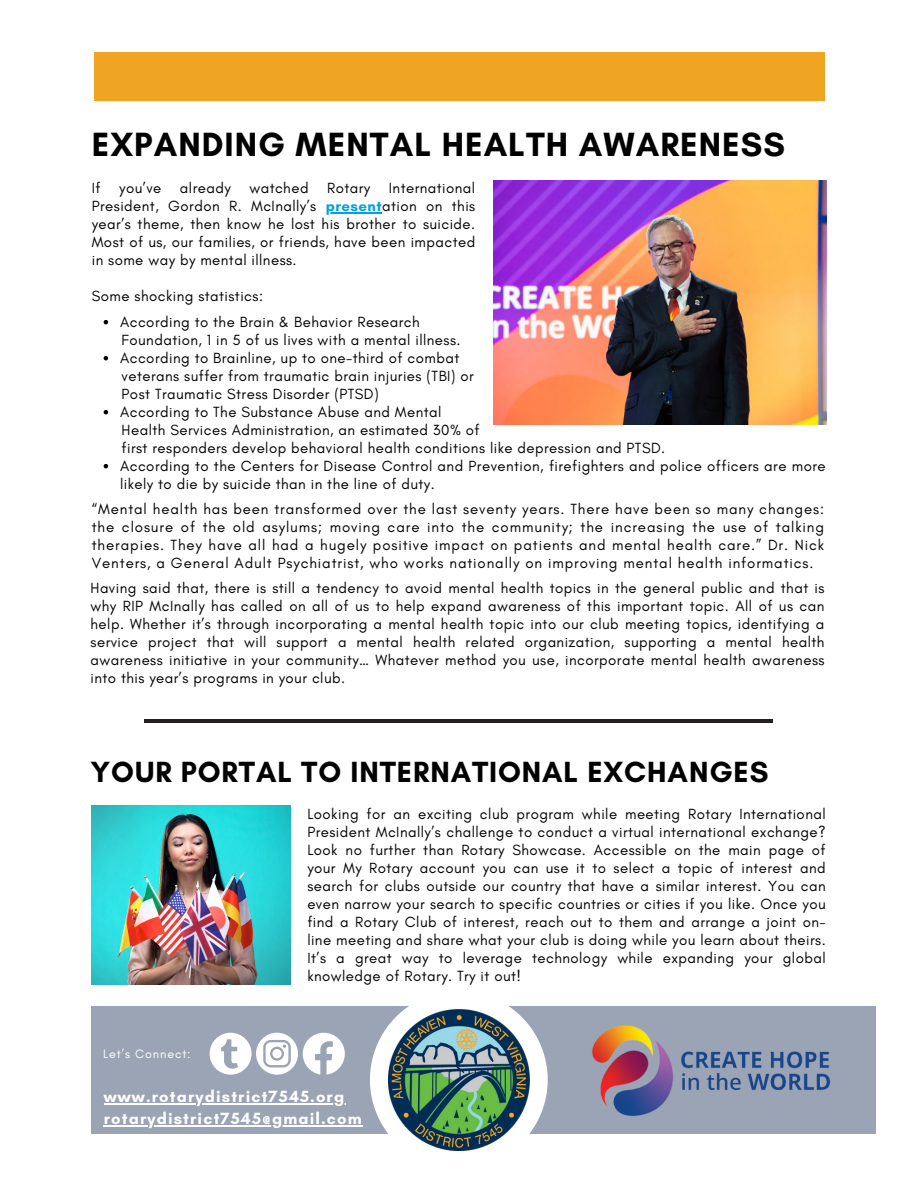
<style>
.page{position:relative;width:918px;height:1188px;background:#fff}
.page>*{position:absolute;margin:0;border:0;box-sizing:border-box;transform-origin:0 0}
.t1{font:700 34.2px "Glacial Indifference";letter-spacing:.03em;color:#000}
.t2{font:700 29.7px "Glacial Indifference";letter-spacing:.03em;color:#000}
.t3{font:700 16.5px "Glacial Indifference";letter-spacing:.07em;color:#fff}
.t4{font:15px/18px "Glacial Indifference";letter-spacing:.03em;color:#000;text-align:justify}
.t5{font:12.45px "Glacial Indifference";letter-spacing:.07em;color:#fff}
.s1{font-weight:700;color:#00a2e0}
</style>
<div class="page">
<div style="left:95px;top:53px;width:730px;height:47px;background:#efa522"></div>
<div style="left:92px;top:1006px;width:784px;height:128px;background:#9ba4b4"></div>
<svg style="left:370px;top:1006px;width:178px;height:127px"></svg>
<img style="left:388px;top:1009px;width:142px;height:142px">
<img style="left:592px;top:1025px;width:239px;height:91px">
<hr style="left:144px;top:720px;width:629px;height:3px;background:#231f20">
<img style="left:494px;top:180px;width:333px;height:244px">
<svg style="left:210px;top:1033px;width:134px;height:41px"></svg>
<img style="left:92px;top:806px;width:199px;height:178px">
<hr style="left:326px;top:213px;width:56px;height:1px;background:#00a2e0">
<hr style="left:104px;top:1103px;width:241px;height:1px;background:#fff">
<hr style="left:104px;top:1126px;width:259px;height:1px;background:#fff">
<svg style="left:104px;top:320px;width:4px;height:4px"></svg>
<svg style="left:104px;top:356px;width:4px;height:4px"></svg>
<svg style="left:104px;top:410px;width:4px;height:4px"></svg>
<svg style="left:104px;top:464px;width:4px;height:4px"></svg>
<p class="t1" style="left:92px;top:123px;width:695px">EXPANDING MENTAL HEALTH AWARENESS</p>
<p class="t4" style="left:92px;top:179px;width:385px">If you’ve already watched Rotary International President, Gordon R. McInally’s <span class="s1">present</span>ation on this year’s theme, then know he lost his brother to suicide.<br>Most of us, our families, or friends, have been impacted in some way by mental illness.</p>
<p class="t4" style="left:92px;top:287px;width:173px">Some shocking statistics:</p>
<p class="t4" style="left:120px;top:312px;width:301px">According to the Brain &amp; Behavior Research</p>
<p class="t4" style="left:120px;top:348px;width:341px">According to Brainline, up to one-third of combat</p>
<p class="t4" style="left:120px;top:402px;width:323px">According to The Substance Abuse and Mental</p>
<p class="t4" style="left:120px;top:456px;width:707px">According to the Centers for Disease Control and Prevention, firefighters and police officers are more likely to die by suicide than in the line of duty.</p>
<p class="t4" style="left:122px;top:330px;width:340px">Foundation, 1 in 5 of us lives with a mental illness.</p>
<p class="t4" style="left:122px;top:366px;width:354px">veterans suffer from traumatic brain injuries (TBI) or</p>
<p class="t4" style="left:122px;top:384px;width:259px">Post Traumatic Stress Disorder (PTSD)</p>
<p class="t4" style="left:122px;top:420px;width:360px">Health Services Administration, an estimated 30% of</p>
<p class="t4" style="left:122px;top:438px;width:545px">first responders develop behavioral health conditions like depression and PTSD.</p>
<p class="t4" style="left:92px;top:500px;width:734px">“Mental health has been transformed over the last seventy years. There have been so many changes: the closure of the old asylums; moving care into the community; the increasing the use of talking therapies. They have all had a hugely positive impact on patients and mental health care.” Dr. Nick Venters, a General Adult Psychiatrist, who works nationally on improving mental health informatics.</p>
<p class="t4" style="left:91px;top:579px;width:735px">Having said that, there is still a tendency to avoid mental health topics in the general public and that is why RIP McInally has called on all of us to help expand awareness of this important topic. All of us can help. Whether it’s through incorporating a mental health topic into our club meeting topics, identifying a service project that will support a mental health related organization, supporting a mental health awareness initiative in your community… Whatever method you use, incorporate mental health awareness into this year’s programs in your club.</p>
<p class="t2" style="left:91px;top:754px;width:679px">YOUR PORTAL TO INTERNATIONAL EXCHANGES</p>
<p class="t5" style="left:103px;top:1046px;width:89px">Let’s Connect:</p>
<p class="t4" style="left:307px;top:804px;width:520px">Looking for an exciting club program while meeting Rotary International President McInally’s challenge to conduct a virtual international exchange?<br>Look no further than Rotary Showcase. Accessible on the main page of your My Rotary account you can use it to select a topic of interest and search for clubs outside our country that have a similar interest. You can even narrow your search to specific countries or cities if you like. Once you find a Rotary Club of interest, reach out to them and arrange a joint on&shy;line meeting and share what your club is doing while you learn about theirs.<br>It’s a great way to leverage technology while expanding your global knowledge of Rotary. Try it out!</p>
<p class="t3" style="left:104px;top:1086px;width:242px">www.rotarydistrict7545.org</p>
<p class="t3" style="left:104px;top:1109px;width:259px">rotarydistrict7545@gmail.com</p>
</div>
